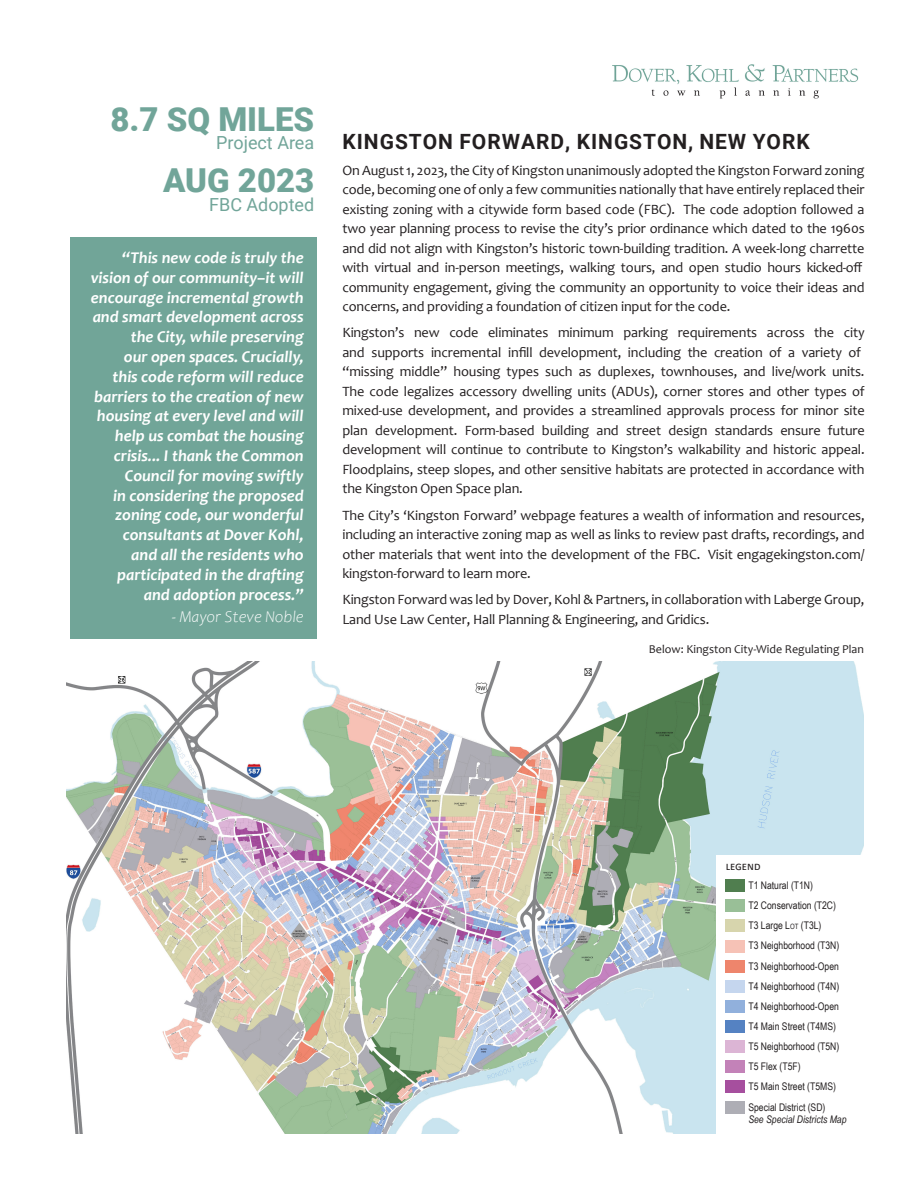
<style>
.page{position:relative;width:918px;height:1188px;background:#fff}
.page>*{position:absolute;margin:0;border:0;box-sizing:border-box;transform-origin:0 0}
.t1{font:900 33px "Roboto";color:#71a599}
.t2{font:700 21px "Roboto";letter-spacing:.045em;color:#231f20}
.t3{font:18px "Roboto";color:#71a599}
.t4{font:italic 700 16.5px/19.8px "Candara";color:#fff;text-align:right}
.t5{font:italic 300 16.5px "Candara";color:#fff}
.t6{font:14.25px/19.5px "Candara";letter-spacing:-.01em;color:#231f20}
.CAPTIONS{font:12px "Candara";color:#231f20}
.Level_1{font:12px "Calibri";color:#231f20}
.Level_1-2{font:10.5px "Arial Narrow";color:#231f20}
.Level_1-3{font:italic 10.5px "Arial Narrow";color:#231f20}
.s1{font-style:inherit}
.s2{font-size:7.35px}
</style>
<div class="page">
<img style="left:67px;top:662px;width:797px;height:472px">
<img style="left:612px;top:64px;width:247px;height:35px">
<div style="left:70px;top:238px;width:247px;height:401px;background:#71a598"></div>
<div style="left:717px;top:855px;width:201px;height:303px;background:#fff"></div>
<div style="left:726px;top:879px;width:19px;height:13px;background:#507e4f"></div>
<div style="left:726px;top:899px;width:19px;height:13px;background:#99bf97"></div>
<div style="left:726px;top:920px;width:19px;height:12px;background:#d7d5ad"></div>
<div style="left:726px;top:940px;width:19px;height:12px;background:#f6c2b6"></div>
<div style="left:726px;top:960px;width:19px;height:13px;background:#ee856c"></div>
<div style="left:726px;top:980px;width:19px;height:13px;background:#c5d6ee"></div>
<div style="left:726px;top:1000px;width:19px;height:13px;background:#91b0dc"></div>
<div style="left:726px;top:1020px;width:19px;height:13px;background:#5582c2"></div>
<div style="left:726px;top:1040px;width:19px;height:13px;background:#dcb5d5"></div>
<div style="left:726px;top:1060px;width:19px;height:13px;background:#c382b8"></div>
<div style="left:726px;top:1081px;width:19px;height:12px;background:#a64f9e"></div>
<div style="left:726px;top:1101px;width:19px;height:12px;background:#aeaeb5"></div>
<p class="t1" style="left:110px;top:96px;width:205px">8.7 SQ MILES</p>
<p class="t3" style="left:216px;top:130px;width:100px">Project Area</p>
<p class="t1" style="left:163px;top:157px;width:153px">AUG 2023</p>
<p class="t3" style="left:209px;top:192px;width:107px">FBC Adopted</p>
<p class="t4" style="left:91px;top:248px;width:215px">“This new code is truly the vision of our community–it will encourage incremental growth and smart development across the City, while preserving<br>our open spaces. Crucially,<br>this code reform will reduce barriers to the creation of new housing at every level and will help us combat the housing crisis... I thank the Common<br>Council for moving swiftly<br>in considering the proposed zoning code, our wonderful consultants at Dover Kohl,<br>and all the residents who participated in the drafting and adoption process.”</p>
<p class="t5" style="left:172px;top:608px;width:134px">- Mayor Steve Noble</p>
<p class="t2" style="left:343px;top:126px;width:469px">KINGSTON FORWARD, KINGSTON, NEW YORK</p>
<p class="t6" style="left:342px;top:160px;width:524px">On August 1, 2023, the City of Kingston unanimously adopted the Kingston Forward zoning code, becoming one of only a few communities nationally that have entirely replaced their existing zoning with a citywide form based code (FBC). The code adoption followed a two year planning process to revise the city’s prior ordinance which dated to the 1960s and did not align with Kingston’s historic town-building tradition. A week-long charrette with virtual and in-person meetings, walking tours, and open studio hours kicked-off community engagement, giving the community an opportunity to voice their ideas and concerns, and providing a foundation of citizen input for the code.</p>
<p class="t6" style="left:342px;top:323px;width:524px">Kingston’s new code eliminates minimum parking requirements across the city and supports incremental infill development, including the creation of a variety of “missing middle” housing types such as duplexes, townhouses, and live/work units.<br>The code legalizes accessory dwelling units (ADUs), corner stores and other types of mixed-use development, and provides a streamlined approvals process for minor site plan development. Form-based building and street design standards ensure future development will continue to contribute to Kingston’s walkability and historic appeal.<br>Floodplains, steep slopes, and other sensitive habitats are protected in accordance with the Kingston Open Space plan.</p>
<p class="t6" style="left:342px;top:505px;width:524px;text-align:justify">The City’s ‘Kingston Forward’ webpage features a wealth of information and resources, including an interactive zoning map as well as links to review past drafts, recordings, and other materials that went into the development of the FBC. Visit engagekingston.com/ kingston-forward to learn more.</p>
<p class="t6" style="left:342px;top:590px;width:524px">Kingston Forward was led by Dover, Kohl &amp; Partners, in collaboration with Laberge Group,<br>Land Use Law Center, Hall Planning &amp; Engineering, and Gridics.</p>
<p class="CAPTIONS" style="left:649px;top:642px;width:217px">Below: Kingston City-Wide Regulating Plan</p>
<p class="Level_1" style="left:726px;top:857px;width:36px">legend</p>
<p class="Level_1-2" style="left:748px;top:877px;width:66px">T1 Natural (T1N)</p>
<p class="Level_1-2" style="left:748px;top:898px;width:89px">T2 Conservation (T2C)</p>
<p class="Level_1-2" style="left:748px;top:918px;width:74px">T3 Large <span class="s1">L</span><span class="s2">ot</span> (T3L)</p>
<p class="Level_1-2" style="left:748px;top:938px;width:92px">T3 Neighborhood (T3N)</p>
<p class="Level_1-2" style="left:748px;top:958px;width:92px">T3 Neighborhood-Open</p>
<p class="Level_1-2" style="left:748px;top:978px;width:92px">T4 Neighborhood (T4N)</p>
<p class="Level_1-2" style="left:748px;top:998px;width:92px">T4 Neighborhood-Open</p>
<p class="Level_1-2" style="left:748px;top:1019px;width:89px">T4 Main Street (T4MS)</p>
<p class="Level_1-2" style="left:748px;top:1039px;width:92px">T5 Neighborhood (T5N)</p>
<p class="Level_1-2" style="left:748px;top:1059px;width:54px">T5 Flex (T5F)</p>
<p class="Level_1-2" style="left:748px;top:1079px;width:89px">T5 Main Street (T5MS)</p>
<p class="Level_1-2" style="left:748px;top:1099px;width:79px">Special District (SD)</p>
<p class="Level_1-3" style="left:748px;top:1112px;width:100px">See Special Districts Map</p>
</div>
